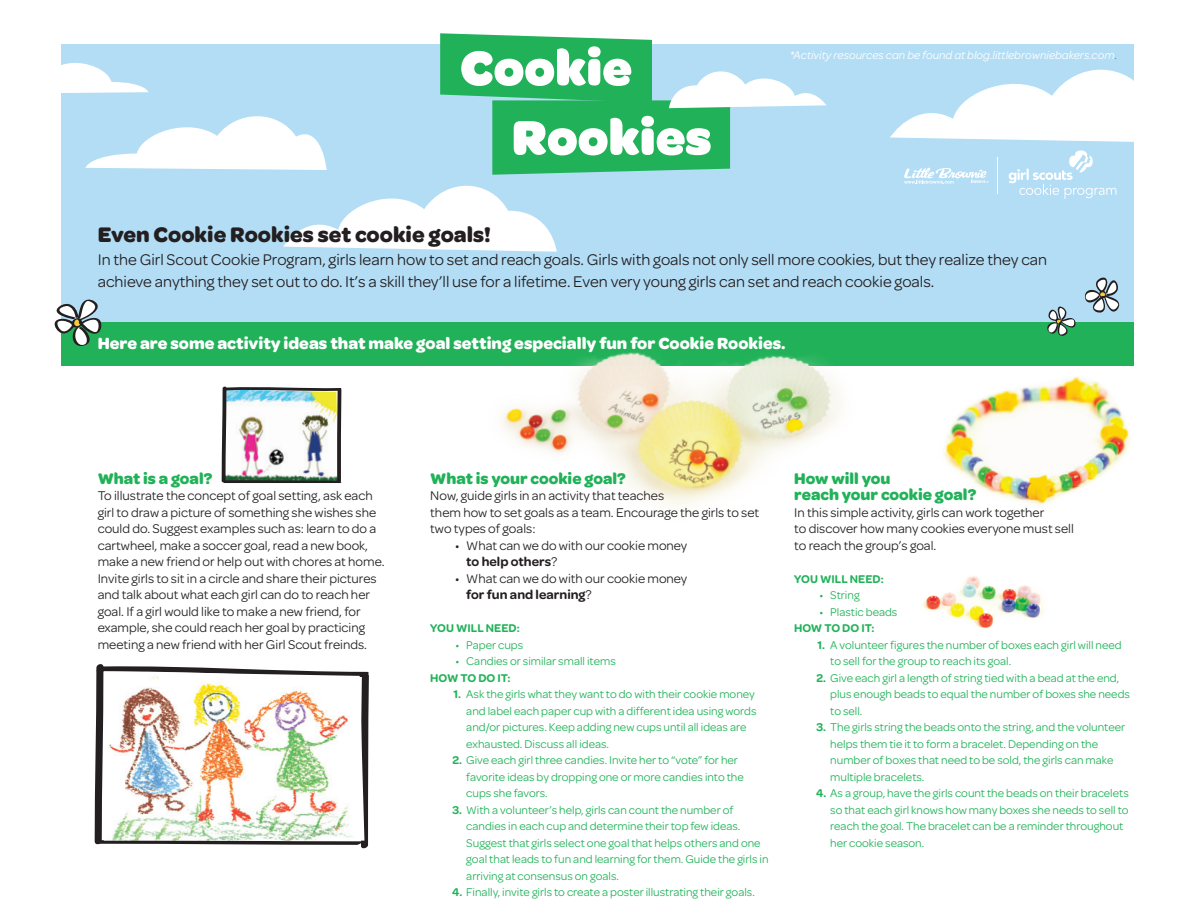
<style>
.page{position:relative;width:1188px;height:918px;background:#fff}
.page>*{position:absolute;margin:0;border:0;box-sizing:border-box;transform-origin:0 0}
.t1{font:700 22.5px "Omnes Girl Scouts";color:#231f20}
.t2{font:700 17.25px "Omnes Girl Scouts";color:#fff}
.t3{font:16.5px/22.5px "Omnes Girl Scouts";color:#231f20}
.t4{font:700 16.5px/16.5px "Omnes Girl Scouts";color:#21b259}
.t5{font:13.5px/16.5px "Omnes Girl Scouts";color:#231f20}
.t6{font:12px/16.5px "Omnes Girl Scouts";color:#21b259}
.t7{font:italic 12px "Omnes Girl Scouts";color:#fff}
.t8{font:600 12px "Omnes Girl Scouts";color:#21b259}
.s1{color:#21b259}
.s2{font-weight:600}
</style>
<div class="page">
<img style="left:943px;top:376px;width:187px;height:129px">
<div style="left:61px;top:44px;width:1072px;height:292px;background:#b3ddf5"></div>
<svg style="left:61px;top:33px;width:765px;height:219px"></svg>
<svg style="left:890px;top:60px;width:244px;height:83px"></svg>
<svg style="left:94px;top:664px;width:275px;height:185px"></svg>
<img style="left:104px;top:671px;width:260px;height:170px">
<hr style="left:997px;top:157px;width:1px;height:36px;background:#fff">
<svg style="left:904px;top:168px;width:84px;height:16px"></svg>
<svg style="left:1009px;top:150px;width:107px;height:49px"></svg>
<div style="left:61px;top:323px;width:1072px;height:43px;background:#21b259"></div>
<svg style="left:54px;top:299px;width:51px;height:47px"></svg>
<svg style="left:1085px;top:277px;width:35px;height:36px"></svg>
<svg style="left:1044px;top:306px;width:32px;height:30px"></svg>
<img style="left:922px;top:576px;width:122px;height:53px">
<img style="left:222px;top:386px;width:120px;height:97px">
<img style="left:437px;top:322px;width:466px;height:185px">
<p class="t7" style="left:790px;top:47px;width:329px">*Activity resources can be found at blog.littlebrowniebakers.com<span class="s1">.</span></p>
<p class="t1" style="left:98px;top:218px;width:395px">Even Cookie Rookies set cookie goals!</p>
<p class="t3" style="left:98px;top:247px;width:951px">In the Girl Scout Cookie Program, girls learn how to set and reach goals. Girls with goals not only sell more cookies, but they realize they can achieve anything they set out to do. It’s a skill they’ll use for a lifetime. Even very young girls can set and reach cookie goals.</p>
<p class="t2" style="left:98px;top:330px;width:690px">Here are some activity ideas that make goal setting especially fun for Cookie Rookies.</p>
<p class="t4" style="left:98px;top:469px;width:116px">What is a goal?</p>
<p class="t5" style="left:98px;top:487px;width:289px">To illustrate the concept of goal setting, ask each girl to draw a picture of something she wishes she could do. Suggest examples such as: learn to do a cartwheel, make a soccer goal, read a new book, make a new friend or help out with chores at home.<br>Invite girls to sit in a circle and share their pictures and talk about what each girl can do to reach her goal. If a girl would like to make a new friend, for example, she could reach her goal by practicing meeting a new friend with her Girl Scout freinds.</p>
<p class="t4" style="left:430px;top:469px;width:197px">What is your cookie goal?</p>
<p class="t5" style="left:430px;top:487px;width:330px">Now, guide girls in an activity that teaches<br>them how to set goals as a team. Encourage the girls to set two types of goals:</p>
<p class="t5" style="left:466px;top:536px;width:223px;text-indent:-11px">• What can we do with our cookie money <span class="s2">to help others</span>?</p>
<p class="t5" style="left:466px;top:569px;width:223px;text-indent:-11px">• What can we do with our cookie money <span class="s2">for fun and learning</span>?</p>
<p class="t8" style="left:430px;top:620px;width:91px">YOU WILL NEED:</p>
<p class="t6" style="left:455px;top:636px;width:69px">• Paper cups</p>
<p class="t6" style="left:455px;top:652px;width:162px">• Candies or similar small items</p>
<p class="t8" style="left:430px;top:669px;width:82px">HOW TO DO IT:</p>
<p class="t6" style="left:466px;top:685px;width:292px;text-indent:-13px"><span class="s2">1.</span> Ask the girls what they want to do with their cookie money and label each paper cup with a different idea using words and/or pictures. Keep adding new cups until all ideas are exhausted. Discuss all ideas.</p>
<p class="t6" style="left:466px;top:751px;width:279px;text-indent:-14px"><span class="s2">2.</span> Give each girl three candies. Invite her to “vote” for her favorite ideas by dropping one or more candies into the cups she favors.</p>
<p class="t6" style="left:466px;top:801px;width:304px;text-indent:-14px"><span class="s2">3.</span> With a volunteer’s help, girls can count the number of candies in each cup and determine their top few ideas.<br>Suggest that girls select one goal that helps others and one goal that leads to fun and learning for them. Guide the girls in arriving at consensus on goals.</p>
<p class="t6" style="left:452px;top:883px;width:304px"><span class="s2">4.</span> Finally, invite girls to create a poster illustrating their goals.</p>
<p class="t4" style="left:794px;top:469px;width:184px">How will you<br>reach your cookie goal?</p>
<p class="t5" style="left:794px;top:503px;width:281px">In this simple activity, girls can work together<br>to discover how many cookies everyone must sell to reach the group’s goal.</p>
<p class="t8" style="left:794px;top:570px;width:91px">YOU WILL NEED:</p>
<p class="t6" style="left:819px;top:586px;width:42px">• String</p>
<p class="t6" style="left:819px;top:603px;width:80px">• Plastic beads</p>
<p class="t8" style="left:794px;top:620px;width:82px">HOW TO DO IT:</p>
<p class="t6" style="left:830px;top:636px;width:293px;text-indent:-13px"><span class="s2">1.</span> A volunteer figures the number of boxes each girl will need to sell for the group to reach its goal.</p>
<p class="t6" style="left:830px;top:669px;width:301px;text-indent:-14px"><span class="s2">2.</span> Give each girl a length of string tied with a bead at the end, plus enough beads to equal the number of boxes she needs to sell.</p>
<p class="t6" style="left:830px;top:718px;width:296px;text-indent:-14px"><span class="s2">3.</span> The girls string the beads onto the string, and the volunteer helps them tie it to form a bracelet. Depending on the number of boxes that need to be sold, the girls can make multiple bracelets.</p>
<p class="t6" style="left:830px;top:784px;width:300px;text-indent:-14px"><span class="s2">4.</span> As a group, have the girls count the beads on their bracelets so that each girl knows how many boxes she needs to sell to reach the goal. The bracelet can be a reminder throughout her cookie season.</p>
</div>
